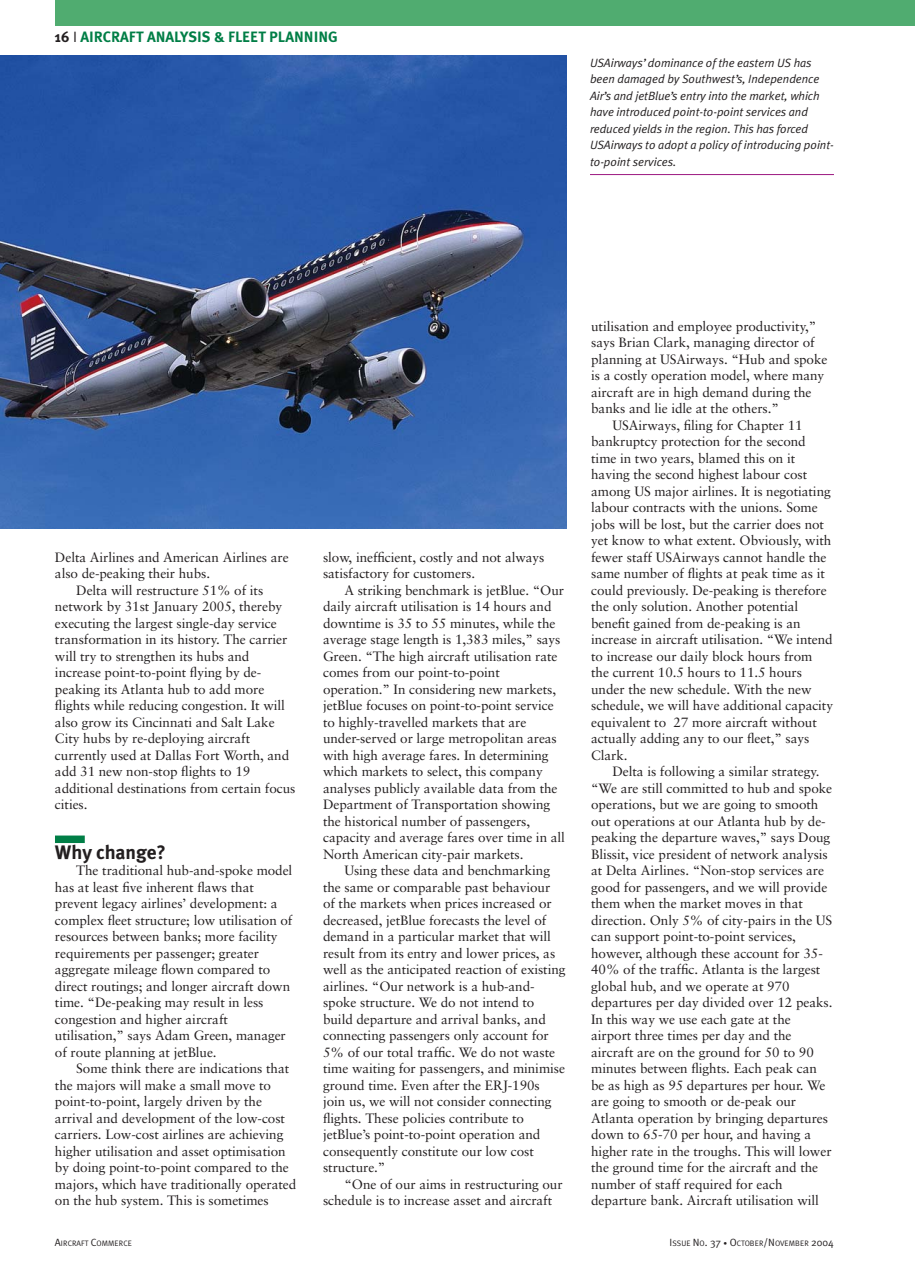
<style>
.page{position:relative;width:915px;height:1263px;background:#fff}
.page>*{position:absolute;margin:0;border:0;box-sizing:border-box;transform-origin:0 0}
.t1{font:700 19.5px "Meta Plus";letter-spacing:-.005em;color:#231f20}
.t2{font:700 15px "Meta Plus";color:#007e46}
.t3{font:13.5px/16.5px "Sabon";letter-spacing:-.005em;color:#231f20}
.t4{font:italic 12px/16.5px "Meta Plus Normal";letter-spacing:-.005em;color:#231f20}
.t5{font:7.8px "Meta Plus Normal";letter-spacing:.005em;color:#231f20}
.s1{color:#231f20}
.s2{font-family:"Meta Plus Normal";font-weight:400;color:#231f20}
.s3{font-size:10.5px}
.s4{font-size:7.5px}
</style>
<div class="page">
<div style="left:55px;top:835px;width:30px;height:8px;background:#007e46"></div>
<div style="left:55px;top:1px;width:859px;height:25px;background:#50ac70"></div>
<img style="left:0;top:56px;width:566px;height:473px">
<hr style="left:589px;top:174px;width:244px;height:1px;background:#9c1881">
<p class="t2" style="left:55px;top:31px;width:284px"><span class="s1">16</span> <span class="s2">I</span> AIRCRAFT ANALYSIS &amp; FLEET PLANNING</p>
<p class="t4" style="left:589px;top:55px;width:245px">USAirways’ dominance of the eastern US has been damaged by Southwest’s, Independence Air’s and jetBlue’s entry into the market, which have introduced point-to-point services and reduced yields in the region. This has forced USAirways to adopt a policy of introducing point&shy;to-point services.</p>
<p class="t3" style="left:55px;top:550px;width:235px">Delta Airlines and American Airlines are</p>
<p class="t3" style="left:55px;top:566px;width:157px">also de-peaking their hubs.</p>
<p class="t3" style="left:76px;top:583px;width:188px">Delta will restructure 51% of its</p>
<p class="t3" style="left:55px;top:599px;width:229px">network by 31st January 2005, thereby</p>
<p class="t3" style="left:55px;top:616px;width:223px">executing the largest single-day service</p>
<p class="t3" style="left:55px;top:632px;width:234px">transformation in its history. The carrier</p>
<p class="t3" style="left:55px;top:649px;width:196px">will try to strengthen its hubs and</p>
<p class="t3" style="left:55px;top:665px;width:208px">increase point-to-point flying by de-</p>
<p class="t3" style="left:55px;top:682px;width:211px">peaking its Atlanta hub to add more</p>
<p class="t3" style="left:55px;top:698px;width:231px">flights while reducing congestion. It will</p>
<p class="t3" style="left:55px;top:715px;width:221px">also grow its Cincinnati and Salt Lake</p>
<p class="t3" style="left:55px;top:731px;width:197px">City hubs by re-deploying aircraft</p>
<p class="t3" style="left:55px;top:748px;width:235px">currently used at Dallas Fort Worth, and</p>
<p class="t3" style="left:55px;top:764px;width:197px">add 31 new non-stop flights to 19</p>
<p class="t3" style="left:55px;top:781px;width:242px">additional destinations from certain focus</p>
<p class="t3" style="left:55px;top:797px;width:34px">cities.</p>
<h1 class="t1" style="left:55px;top:844px;width:112px">Why change?</h1>
<p class="t3" style="left:55px;top:863px;width:239px;text-indent:21px">The traditional hub-and-spoke model has at least five inherent flaws that prevent legacy airlines’ development: a complex fleet structure; low utilisation of resources between banks; more facility requirements per passenger; greater aggregate mileage flown compared to direct routings; and longer aircraft down time. “De-peaking may result in less congestion and higher aircraft utilisation,” says Adam Green, manager of route planning at jetBlue.</p>
<p class="t3" style="left:55px;top:1061px;width:243px;text-indent:21px">Some think there are indications that the majors will make a small move to point-to-point, largely driven by the arrival and development of the low-cost carriers. Low-cost airlines are achieving higher utilisation and asset optimisation by doing point-to-point compared to the majors, which have traditionally operated on the hub system. This is sometimes</p>
<p class="t3" style="left:323px;top:550px;width:223px">slow, inefficient, costly and not always satisfactory for customers.</p>
<p class="t3" style="left:323px;top:583px;width:243px;text-indent:21px">A striking benchmark is jetBlue. “Our daily aircraft utilisation is 14 hours and downtime is 35 to 55 minutes, while the average stage length is 1,383 miles,” says Green. “The high aircraft utilisation rate comes from our point-to-point operation.” In considering new markets, jetBlue focuses on point-to-point service to highly-travelled markets that are under-served or large metropolitan areas with high average fares. In determining which markets to select, this company analyses publicly available data from the Department of Transportation showing the historical number of passengers, capacity and average fares over time in all North American city-pair markets.</p>
<p class="t3" style="left:323px;top:863px;width:244px;text-indent:21px">Using these data and benchmarking the same or comparable past behaviour of the markets when prices increased or decreased, jetBlue forecasts the level of demand in a particular market that will result from its entry and lower prices, as well as the anticipated reaction of existing airlines. “Our network is a hub-and&shy;spoke structure. We do not intend to build departure and arrival banks, and connecting passengers only account for 5% of our total traffic. We do not waste time waiting for passengers, and minimise ground time. Even after the ERJ-190s<br>join us, we will not consider connecting flights. These policies contribute to jetBlue’s point-to-point operation and consequently constitute our low cost structure.”</p>
<p class="t3" style="left:323px;top:1177px;width:241px;text-indent:21px">“One of our aims in restructuring our schedule is to increase asset and aircraft</p>
<p class="t3" style="left:591px;top:319px;width:226px">utilisation and employee productivity,”</p>
<p class="t3" style="left:591px;top:335px;width:225px">says Brian Clark, managing director of</p>
<p class="t3" style="left:591px;top:352px;width:238px">planning at USAirways. “Hub and spoke</p>
<p class="t3" style="left:591px;top:368px;width:234px">is a costly operation model, where many</p>
<p class="t3" style="left:591px;top:385px;width:222px">aircraft are in high demand during the</p>
<p class="t3" style="left:591px;top:401px;width:189px">banks and lie idle at the others.”</p>
<p class="t3" style="left:612px;top:418px;width:191px">USAirways, filing for Chapter 11</p>
<p class="t3" style="left:591px;top:434px;width:216px">bankruptcy protection for the second</p>
<p class="t3" style="left:591px;top:451px;width:205px">time in two years, blamed this on it</p>
<p class="t3" style="left:591px;top:467px;width:217px">having the second highest labour cost</p>
<p class="t3" style="left:591px;top:484px;width:241px">among US major airlines. It is negotiating</p>
<p class="t3" style="left:591px;top:500px;width:228px">labour contracts with the unions. Some</p>
<p class="t3" style="left:591px;top:517px;width:234px">jobs will be lost, but the carrier does not</p>
<p class="t3" style="left:591px;top:533px;width:241px">yet know to what extent. Obviously, with</p>
<p class="t3" style="left:591px;top:550px;width:237px">fewer staff USAirways cannot handle the</p>
<p class="t3" style="left:591px;top:566px;width:235px">same number of flights at peak time as it</p>
<p class="t3" style="left:591px;top:583px;width:237px">could previously. De-peaking is therefore</p>
<p class="t3" style="left:591px;top:599px;width:208px">the only solution. Another potential</p>
<p class="t3" style="left:591px;top:616px;width:211px">benefit gained from de-peaking is an</p>
<p class="t3" style="left:591px;top:632px;width:243px">increase in aircraft utilisation. “We intend</p>
<p class="t3" style="left:591px;top:649px;width:223px">to increase our daily block hours from</p>
<p class="t3" style="left:591px;top:665px;width:212px">the current 10.5 hours to 11.5 hours</p>
<p class="t3" style="left:591px;top:682px;width:222px">under the new schedule. With the new</p>
<p class="t3" style="left:591px;top:698px;width:243px">schedule, we will have additional capacity</p>
<p class="t3" style="left:591px;top:715px;width:227px">equivalent to 27 more aircraft without</p>
<p class="t3" style="left:591px;top:731px;width:220px">actually adding any to our fleet,” says</p>
<p class="t3" style="left:591px;top:748px;width:38px">Clark.</p>
<p class="t3" style="left:612px;top:764px;width:208px">Delta is following a similar strategy.</p>
<p class="t3" style="left:591px;top:781px;width:242px">“We are still committed to hub and spoke</p>
<p class="t3" style="left:591px;top:797px;width:229px">operations, but we are going to smooth</p>
<p class="t3" style="left:591px;top:814px;width:236px">out operations at our Atlanta hub by de-</p>
<p class="t3" style="left:591px;top:830px;width:240px">peaking the departure waves,” says Doug</p>
<p class="t3" style="left:591px;top:847px;width:238px">Blissit, vice president of network analysis</p>
<p class="t3" style="left:591px;top:863px;width:234px">at Delta Airlines. “Non-stop services are</p>
<p class="t3" style="left:591px;top:880px;width:237px">good for passengers, and we will provide</p>
<p class="t3" style="left:591px;top:896px;width:213px">them when the market moves in that</p>
<p class="t3" style="left:591px;top:913px;width:242px">direction. Only 5% of city-pairs in the US</p>
<p class="t3" style="left:591px;top:929px;width:206px">can support point-to-point services,</p>
<p class="t3" style="left:591px;top:946px;width:233px">however, although these account for 35-</p>
<p class="t3" style="left:591px;top:962px;width:231px">40% of the traffic. Atlanta is the largest</p>
<p class="t3" style="left:591px;top:979px;width:200px">global hub, and we operate at 970</p>
<p class="t3" style="left:591px;top:995px;width:243px">departures per day divided over 12 peaks.</p>
<p class="t3" style="left:591px;top:1012px;width:201px">In this way we use each gate at the</p>
<p class="t3" style="left:591px;top:1028px;width:202px">airport three times per day and the</p>
<p class="t3" style="left:591px;top:1045px;width:224px">aircraft are on the ground for 50 to 90</p>
<p class="t3" style="left:591px;top:1061px;width:227px">minutes between flights. Each peak can</p>
<p class="t3" style="left:591px;top:1078px;width:236px">be as high as 95 departures per hour. We</p>
<p class="t3" style="left:591px;top:1094px;width:206px">are going to smooth or de-peak our</p>
<p class="t3" style="left:591px;top:1111px;width:238px">Atlanta operation by bringing departures</p>
<p class="t3" style="left:591px;top:1127px;width:221px">down to 65-70 per hour, and having a</p>
<p class="t3" style="left:591px;top:1144px;width:242px">higher rate in the troughs. This will lower</p>
<p class="t3" style="left:591px;top:1160px;width:228px">the ground time for the aircraft and the</p>
<p class="t3" style="left:591px;top:1177px;width:193px">number of staff required for each</p>
<p class="t3" style="left:591px;top:1193px;width:229px">departure bank. Aircraft utilisation will</p>
<p class="t5" style="left:55px;top:1241px;width:78px"><span class="s3">A</span>IRCRAFT <span class="s3">C</span>OMMERCE</p>
<p class="t5" style="left:669px;top:1241px;width:166px"><span class="s3">I</span>SSUE <span class="s3">N</span>O<span class="s3">. 37</span> <span class="s4">•</span> <span class="s3">O</span>CTOBER<span class="s3">/N</span>OVEMBER <span class="s3">2004</span></p>
</div>
